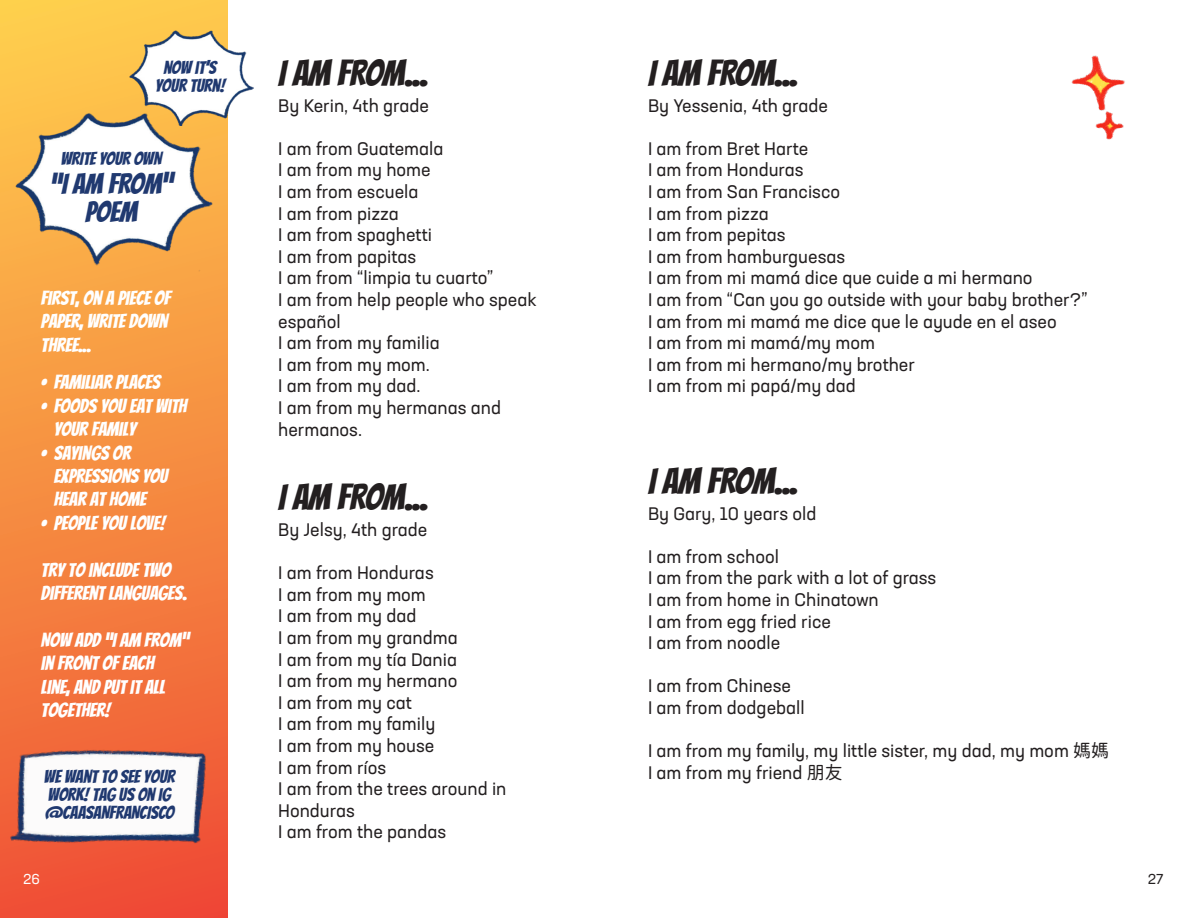
<style>
.page{position:relative;width:1188px;height:918px;background:#fff}
.page>*{position:absolute;margin:0;border:0;box-sizing:border-box;transform-origin:0 0}
.t1{font:36px "Bangers";letter-spacing:-.005em;color:#231f20}
.t2{font:28.5px/28.5px "Bangers";color:#203970;text-align:center}
.t3{font:19.5px/23.4px "Bangers";color:#fff}
.t4{font:18px/21.6px "Neusa Next Pro";color:#231f20}
.t5{font:18px/18px "Bangers";color:#203970;text-align:center}
.t6{font:14.25px "Neusa Next Pro";color:#fff}
.t7{font:14.25px "Neusa Next Pro";color:#231f20}
.s1{font-family:"Gen Sen Rounded TW R"}
</style>
<div class="page">
<svg style="left:0;top:0;width:228px;height:918px;background:#f58b40"></svg>
<img style="left:0;top:729px;width:228px;height:142px">
<img style="left:6px;top:103px;width:215px;height:174px">
<img style="left:121px;top:20px;width:133px;height:106px">
<img style="left:1071px;top:55px;width:54px;height:85px">
<p class="t5" style="left:155px;top:59px;width:71px">NOW IT’S<br>YOUR TURN!</p>
<p class="t5" style="left:61px;top:150px;width:102px">WRITE YOUR OWN</p>
<p class="t2" style="left:50px;top:170px;width:124px">“I AM FROM”<br>POEM</p>
<p class="t3" style="left:41px;top:286px;width:131px">FIRST, ON A PIECE OF<br>PAPER, WRITE DOWN<br>THREE...</p>
<p class="t3" style="left:41px;top:371px;width:121px">• FAMILIAR PLACES</p>
<p class="t3" style="left:41px;top:394px;width:147px">• FOODS YOU EAT WITH</p>
<p class="t3" style="left:41px;top:441px;width:91px">• SAYINGS OR</p>
<p class="t3" style="left:54px;top:418px;width:84px">YOUR FAMILY</p>
<p class="t3" style="left:54px;top:465px;width:115px">EXPRESSIONS YOU<br>HEAR AT HOME</p>
<p class="t3" style="left:41px;top:511px;width:125px">• PEOPLE YOU LOVE!</p>
<p class="t3" style="left:41px;top:558px;width:147px">TRY TO INCLUDE TWO<br>DIFFERENT LANGUAGES.</p>
<p class="t3" style="left:41px;top:628px;width:150px">NOW ADD “I AM FROM”<br>IN FRONT OF EACH<br>LINE, AND PUT IT ALL<br>TOGETHER!</p>
<p class="t5" style="left:44px;top:768px;width:132px;text-align:left">WE WANT TO SEE YOUR<br>WORK! TAG US ON IG @CAASANFRANCISCO</p>
<p class="t6" style="left:23px;top:871px;width:18px">26</p>
<p class="t1" style="left:278px;top:52px;width:151px">I AM FROM...</p>
<p class="t4" style="left:278px;top:94px;width:152px">By Kerin, 4th grade</p>
<p class="t4" style="left:278px;top:137px;width:167px">I am from Guatemala</p>
<p class="t4" style="left:278px;top:159px;width:154px">I am from my home</p>
<p class="t4" style="left:278px;top:181px;width:142px">I am from escuela</p>
<p class="t4" style="left:278px;top:202px;width:122px">I am from pizza</p>
<p class="t4" style="left:278px;top:224px;width:155px">I am from spaghetti</p>
<p class="t4" style="left:278px;top:245px;width:140px">I am from papitas</p>
<p class="t4" style="left:278px;top:267px;width:217px">I am from “limpia tu cuarto”</p>
<p class="t4" style="left:278px;top:289px;width:260px">I am from help people who speak español</p>
<p class="t4" style="left:278px;top:332px;width:163px">I am from my familia</p>
<p class="t4" style="left:278px;top:353px;width:153px">I am from my mom.</p>
<p class="t4" style="left:278px;top:375px;width:144px">I am from my dad.</p>
<p class="t4" style="left:278px;top:397px;width:224px">I am from my hermanas and hermanos.</p>
<p class="t1" style="left:278px;top:477px;width:151px">I AM FROM...</p>
<p class="t4" style="left:278px;top:519px;width:151px">By Jelsy, 4th grade</p>
<p class="t4" style="left:278px;top:562px;width:157px">I am from Honduras</p>
<p class="t4" style="left:278px;top:583px;width:149px">I am from my mom</p>
<p class="t4" style="left:278px;top:605px;width:140px">I am from my dad</p>
<p class="t4" style="left:278px;top:627px;width:181px">I am from my grandma</p>
<p class="t4" style="left:278px;top:648px;width:180px">I am from my tía Dania</p>
<p class="t4" style="left:278px;top:670px;width:181px">I am from my hermano</p>
<p class="t4" style="left:278px;top:691px;width:135px">I am from my cat</p>
<p class="t4" style="left:278px;top:713px;width:159px">I am from my family</p>
<p class="t4" style="left:278px;top:735px;width:158px">I am from my house</p>
<p class="t4" style="left:278px;top:756px;width:110px">I am from ríos</p>
<p class="t4" style="left:278px;top:778px;width:230px">I am from the trees around in<br>Honduras</p>
<p class="t4" style="left:278px;top:821px;width:170px">I am from the pandas</p>
<p class="t1" style="left:648px;top:52px;width:151px">I AM FROM...</p>
<p class="t4" style="left:648px;top:94px;width:182px">By Yessenia, 4th grade</p>
<p class="t4" style="left:648px;top:137px;width:162px">I am from Bret Harte</p>
<p class="t4" style="left:648px;top:159px;width:157px">I am from Honduras</p>
<p class="t4" style="left:648px;top:181px;width:194px">I am from San Francisco</p>
<p class="t4" style="left:648px;top:202px;width:122px">I am from pizza</p>
<p class="t4" style="left:648px;top:224px;width:139px">I am from pepitas</p>
<p class="t4" style="left:648px;top:245px;width:199px">I am from hamburguesas</p>
<p class="t4" style="left:648px;top:267px;width:386px">I am from mi mamá dice que cuide a mi hermano</p>
<p class="t4" style="left:648px;top:289px;width:441px">I am from “Can you go outside with your baby brother?”</p>
<p class="t4" style="left:648px;top:310px;width:410px">I am from mi mamá me dice que le ayude en el aseo</p>
<p class="t4" style="left:648px;top:332px;width:229px">I am from mi mamá/my mom</p>
<p class="t4" style="left:648px;top:353px;width:269px">I am from mi hermano/my brother</p>
<p class="t4" style="left:648px;top:375px;width:209px">I am from mi papá/my dad</p>
<p class="t1" style="left:648px;top:460px;width:151px">I AM FROM...</p>
<p class="t4" style="left:648px;top:502px;width:170px">By Gary, 10 years old</p>
<p class="t4" style="left:648px;top:545px;width:133px">I am from school</p>
<p class="t4" style="left:648px;top:567px;width:290px">I am from the park with a lot of grass</p>
<p class="t4" style="left:648px;top:589px;width:232px">I am from home in Chinatown</p>
<p class="t4" style="left:648px;top:610px;width:185px">I am from egg fried rice</p>
<p class="t4" style="left:648px;top:632px;width:134px">I am from noodle</p>
<p class="t4" style="left:648px;top:675px;width:145px">I am from Chinese</p>
<p class="t4" style="left:648px;top:697px;width:158px">I am from dodgeball</p>
<p class="t4" style="left:648px;top:740px;width:463px">I am from my family, my little sister, my dad, my mom <span class="s1">媽媽</span></p>
<p class="t4" style="left:648px;top:761px;width:196px">I am from my friend <span class="s1">朋友</span></p>
<p class="t7" style="left:1148px;top:871px;width:17px">27</p>
</div>
